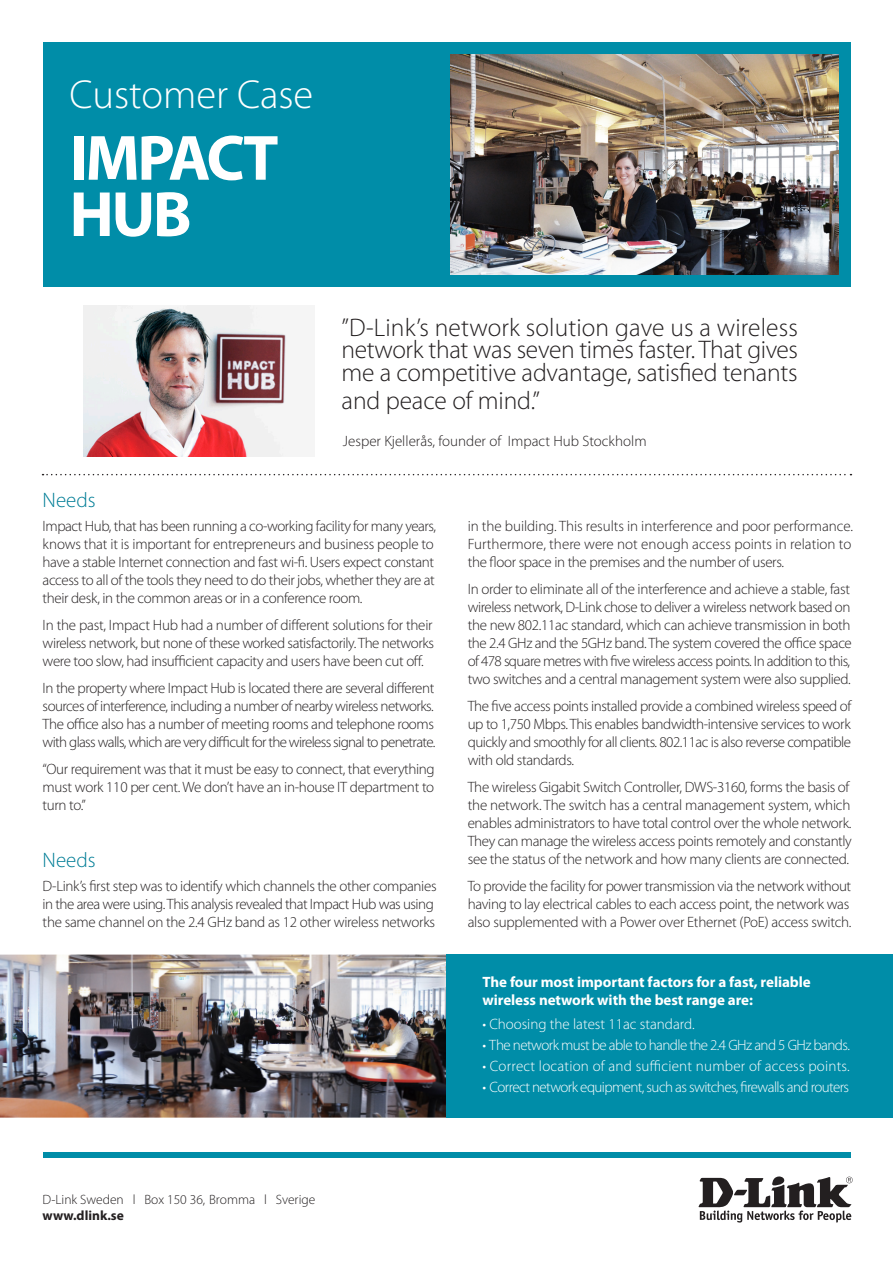
<style>
.page{position:relative;width:893px;height:1263px;background:#fff}
.page>*{position:absolute;margin:0;border:0;box-sizing:border-box;transform-origin:0 0}
.t1{font:700 64.5px "Myriad Pro";letter-spacing:-.04em;color:#fff}
.t2{font:300 40.65px "Myriad Pro";color:#fff}
.t3{font:300 25.5px/22.5px "Myriad Pro";letter-spacing:-.01em;color:#231f20;text-align:justify}
.t4{font:300 21px "Myriad Pro";color:#007d96}
.t5{font:300 15px/18px "Myriad Pro";letter-spacing:-.025em;color:#231f20}
.t6{font:300 15px "Myriad Pro";letter-spacing:-.035em;color:#fff}
.t7{font:300 15px "Myriad Pro";color:#231f20}
.t8{font:700 15px "Myriad Pro";letter-spacing:-.005em;color:#fff}
.t9{font:300 15px "Myriad Pro";letter-spacing:-.005em;color:#231f20}
.t10{font:300 15px "Myriad Pro";letter-spacing:.015em;color:#fff}
.t11{font:300 15px "Myriad Pro";color:#fff}
.t12{font:300 13.5px "Myriad Pro";color:#231f20}
.t13{font:700 13.5px "Myriad Pro";color:#231f20}
</style>
<div class="page">
<svg style="left:699px;top:1176px;width:154px;height:46px"></svg>
<div style="left:43px;top:1152px;width:808px;height:6px;background:#008da8"></div>
<div style="left:43px;top:43px;width:808px;height:244px;background:#008da8"></div>
<img style="left:451px;top:54px;width:387px;height:220px">
<svg style="left:43px;top:474px;width:808px;height:1px"></svg>
<img style="left:84px;top:305px;width:203px;height:151px">
<img style="left:0;top:954px;width:446px;height:163px">
<div style="left:446px;top:954px;width:447px;height:163px;background:#008da8"></div>
<p class="t2" style="left:70px;top:70px;width:245px">Customer Case</p>
<p class="t1" style="left:70px;top:116px;width:210px">IMPACT</p>
<p class="t1" style="left:70px;top:172px;width:124px">HUB</p>
<p class="t3" style="left:342px;top:316px;width:458px">”D-Link’s network solution gave us a wireless network that was seven times faster. That gives me a competitive advantage, satisfied tenants</p>
<p class="t3" style="left:342px;top:389px;width:200px">and peace of mind.”</p>
<p class="t7" style="left:343px;top:432px;width:305px">Jesper Kjellerås, founder of Impact Hub Stockholm</p>
<p class="t4" style="left:43px;top:487px;width:55px">Needs</p>
<p class="t5" style="left:43px;top:517px;width:395px">Impact Hub, that has been running a co-working facility for many years, knows that it is important for entrepreneurs and business people to have a stable Internet connection and fast wi-fi. Users expect constant access to all of the tools they need to do their jobs, whether they are at their desk, in the common areas or in a conference room.</p>
<p class="t5" style="left:43px;top:616px;width:393px;text-align:justify">In the past, Impact Hub had a number of different solutions for their wireless network, but none of these worked satisfactorily. The networks were too slow, had insufficient capacity and users have been cut off.</p>
<p class="t5" style="left:43px;top:679px;width:394px;text-align:justify">In the property where Impact Hub is located there are several different sources of interference, including a number of nearby wireless networks.<br>The office also has a number of meeting rooms and telephone rooms with glass walls, which are very difficult for the wireless signal to penetrate.</p>
<p class="t5" style="left:43px;top:760px;width:393px;text-align:justify">“Our requirement was that it must be easy to connect, that everything must work 110 per cent. We don’t have an in-house IT department to turn to.”</p>
<p class="t4" style="left:43px;top:848px;width:55px">Needs</p>
<p class="t5" style="left:43px;top:877px;width:395px">D-Link’s first step was to identify which channels the other companies in the area were using. This analysis revealed that Impact Hub was using the same channel on the 2.4 GHz band as 12 other wireless networks</p>
<p class="t9" style="left:468px;top:517px;width:387px">in the building. This results in interference and poor performance.</p>
<p class="t7" style="left:468px;top:535px;width:385px">Furthermore, there were not enough access points in relation to</p>
<p class="t5" style="left:468px;top:553px;width:318px">the floor space in the premises and the number of users.</p>
<p class="t5" style="left:468px;top:580px;width:386px">In order to eliminate all of the interference and achieve a stable, fast wireless network, D-Link chose to deliver a wireless network based on the new 802.11ac standard, which can achieve transmission in both the 2.4 GHz and the 5GHz band. The system covered the office space</p>
<p class="t5" style="left:468px;top:652px;width:384px">of 478 square metres with five wireless access points. In addition to this, two switches and a central management system were also supplied.</p>
<p class="t5" style="left:468px;top:697px;width:385px;text-align:justify">The five access points installed provide a combined wireless speed of up to 1,750 Mbps. This enables bandwidth-intensive services to work quickly and smoothly for all clients. 802.11ac is also reverse compatible with old standards.</p>
<p class="t5" style="left:468px;top:778px;width:386px">The wireless Gigabit Switch Controller, DWS-3160, forms the basis of the network. The switch has a central management system, which enables administrators to have total control over the whole network.<br>They can manage the wireless access points remotely and constantly see the status of the network and how many clients are connected.</p>
<p class="t5" style="left:468px;top:877px;width:385px">To provide the facility for power transmission via the network without having to lay electrical cables to each access point, the network was also supplemented with a Power over Ethernet (PoE) access switch.</p>
<p class="t8" style="left:483px;top:972px;width:330px">The four most important factors for a fast, reliable</p>
<p class="t8" style="left:483px;top:990px;width:272px">wireless network with the best range are:</p>
<p class="t11" style="left:483px;top:1015px;width:214px">• Choosing the latest 11ac standard.</p>
<p class="t6" style="left:483px;top:1036px;width:369px">• The network must be able to handle the 2.4 GHz and 5 GHz bands.</p>
<p class="t10" style="left:483px;top:1057px;width:369px">• Correct location of and sufficient number of access points.</p>
<p class="t6" style="left:483px;top:1078px;width:368px">• Correct network equipment, such as switches, firewalls and routers</p>
<p class="t12" style="left:43px;top:1191px;width:274px">D-Link Sweden l Box 150 36, Bromma l Sverige</p>
<p class="t13" style="left:43px;top:1206px;width:83px">www.dlink.se</p>
</div>
